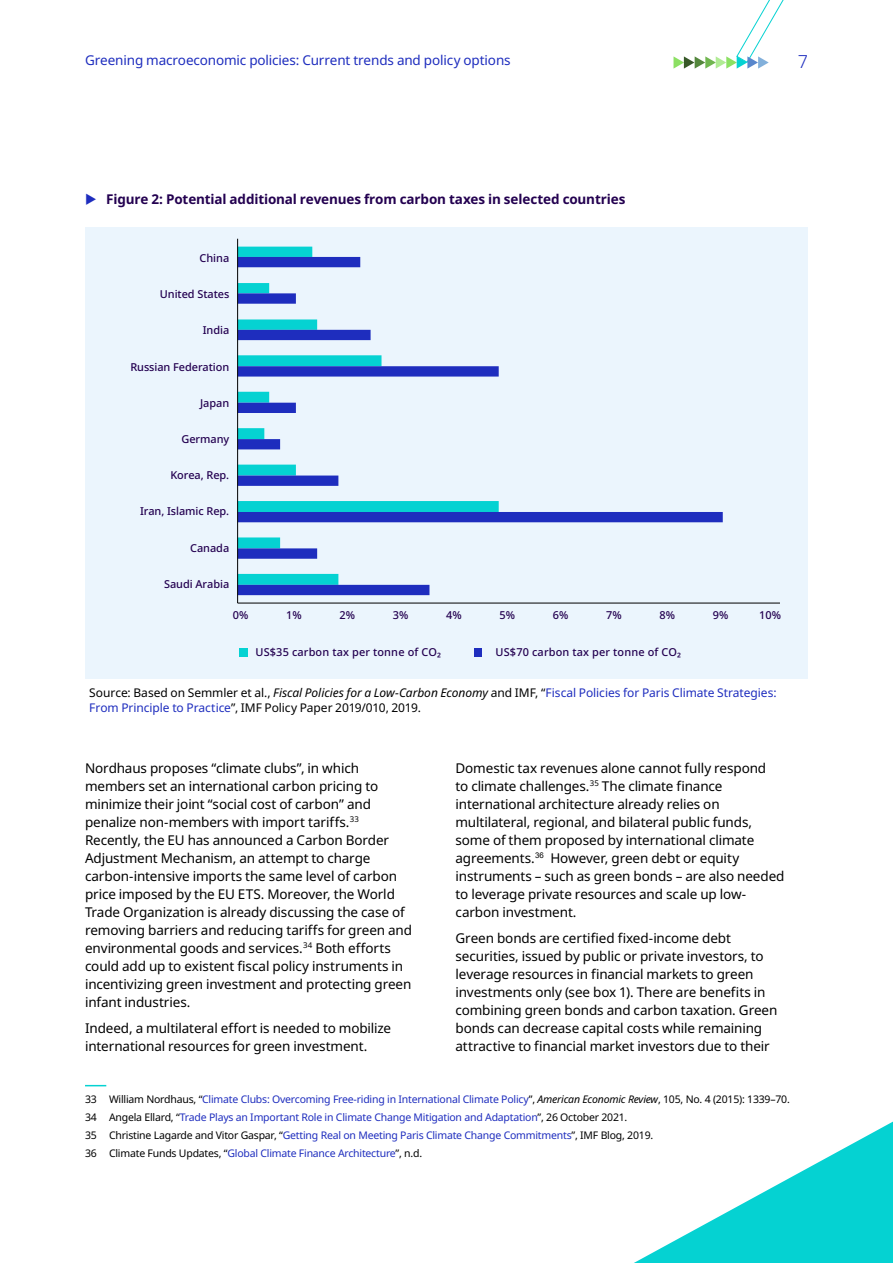
<style>
.page{position:relative;width:893px;height:1263px;background:#fff}
.page>*{position:absolute;margin:0;border:0;box-sizing:border-box;transform-origin:0 0}
.t1{font:300 18px "Noto Sans";color:#1e2dbe}
.Body{font:13.5px/18px "Noto Sans";letter-spacing:-.01em;color:#000}
.title_box{font:700 13.5px "Noto Sans";letter-spacing:-.01em;color:#230050}
.t2{font:13.5px "Noto Sans";letter-spacing:-.01em;color:#1e2dbe}
.source{font:12px/15px "Noto Sans";letter-spacing:-.005em;color:#000}
.t3{font:500 10.95px "Noto Sans";letter-spacing:-.005em;color:#230050}
.Briefing_A4-_footnot{font:10.5px "Noto Sans";letter-spacing:-.02em;color:#1e2dbe}
.Briefing_A4-_footnot-2{font:10.5px "Noto Sans";letter-spacing:-.02em;color:#000}
.s1{font-style:italic}
.s2{color:#1e2dbe}
.s3{color:#000}
.s4{font-style:italic;color:#000}
</style>
<div class="page">
<svg style="left:85px;top:1085px;width:21px;height:1px"></svg>
<div style="left:85px;top:227px;width:723px;height:450px;background:#ebf5fd"></div>
<div style="left:85px;top:674px;width:723px;height:5px;background:#ebf5fd"></div>
<svg style="left:238px;top:247px;width:122px;height:10px"></svg>
<svg style="left:238px;top:257px;width:485px;height:338px"></svg>
<hr style="left:237px;top:239px;width:1px;height:364px;background:#000">
<div style="left:239px;top:648px;width:9px;height:8px;background:#05d2d2"></div>
<div style="left:474px;top:648px;width:8px;height:8px;background:#1e2dbe"></div>
<hr style="left:238px;top:603px;width:542px;height:1px;background:#000">
<svg style="left:673px;top:0;width:111px;height:69px"></svg>
<svg style="left:634px;top:1121px;width:259px;height:142px"></svg>
<p class="t2" style="left:85px;top:51px;width:427px">Greening macroeconomic policies: Current trends and policy options</p>
<h1 class="t1" style="left:798px;top:49px;width:12px">7</h1>
<p class="title_box" style="left:106px;top:190px;width:521px">Figure 2: Potential additional revenues from carbon taxes in selected countries</p>
<p class="t3" style="left:200px;top:250px;width:31px">China</p>
<p class="t3" style="left:160px;top:286px;width:71px">United States</p>
<p class="t3" style="left:203px;top:323px;width:28px">India</p>
<p class="t3" style="left:130px;top:359px;width:100px">Russian Federation</p>
<p class="t3" style="left:200px;top:395px;width:31px">Japan</p>
<p class="t3" style="left:182px;top:431px;width:49px">Germany</p>
<p class="t3" style="left:170px;top:467px;width:60px">Korea, Rep.</p>
<p class="t3" style="left:140px;top:504px;width:91px">Iran, Islamic Rep.</p>
<p class="t3" style="left:190px;top:540px;width:41px">Canada</p>
<p class="t3" style="left:164px;top:576px;width:67px">Saudi Arabia</p>
<p class="t3" style="left:233px;top:608px;width:17px">0%</p>
<p class="t3" style="left:286px;top:608px;width:17px">1%</p>
<p class="t3" style="left:339px;top:608px;width:17px">2%</p>
<p class="t3" style="left:393px;top:608px;width:17px">3%</p>
<p class="t3" style="left:446px;top:608px;width:17px">4%</p>
<p class="t3" style="left:499px;top:608px;width:17px">5%</p>
<p class="t3" style="left:553px;top:608px;width:17px">6%</p>
<p class="t3" style="left:606px;top:608px;width:17px">7%</p>
<p class="t3" style="left:659px;top:608px;width:17px">8%</p>
<p class="t3" style="left:713px;top:608px;width:17px">9%</p>
<p class="t3" style="left:759px;top:608px;width:24px">10%</p>
<p class="t3" style="left:256px;top:644px;width:187px">US$35 carbon tax per tonne of CO₂</p>
<p class="t3" style="left:496px;top:644px;width:187px">US$70 carbon tax per tonne of CO₂</p>
<p class="source" style="left:89px;top:685px;width:689px">Source: Based on Semmler et al., <span class="s1">Fiscal Policies for a Low-Carbon Economy</span> and IMF, “<span class="s2">Fiscal Policies for Paris Climate Strategies:<br>From Principle to Practice</span>”, IMF Policy Paper 2019/010, 2019.</p>
<p class="Body" style="left:85px;top:759px;width:329px">Nordhaus proposes “climate clubs”, in which members set an international carbon pricing to minimize their joint “social cost of carbon” and penalize non-members with import tariffs.<sup>33<br></sup>Recently, the EU has announced a Carbon Border Adjustment Mechanism, an attempt to charge carbon-intensive imports the same level of carbon price imposed by the EU ETS. Moreover, the World Trade Organization is already discussing the case of removing barriers and reducing tariffs for green and environmental goods and services.<sup>34</sup> Both efforts could add up to existent fiscal policy instruments in incentivizing green investment and protecting green infant industries.</p>
<p class="Body" style="left:85px;top:1020px;width:308px">Indeed, a multilateral effort is needed to mobilize international resources for green investment.</p>
<p class="Body" style="left:455px;top:759px;width:331px">Domestic tax revenues alone cannot fully respond<br>to climate challenges.<sup>35</sup> The climate finance international architecture already relies on multilateral, regional, and bilateral public funds, some of them proposed by international climate agreements.<sup>36</sup> However, green debt or equity instruments – such as green bonds – are also needed to leverage private resources and scale up low&shy;carbon investment.</p>
<p class="Body" style="left:455px;top:930px;width:323px">Green bonds are certified fixed-income debt securities, issued by public or private investors, to leverage resources in financial markets to green investments only (see box 1). There are benefits in combining green bonds and carbon taxation. Green bonds can decrease capital costs while remaining attractive to financial market investors due to their</p>
<p class="Briefing_A4-_footnot" style="left:85px;top:1092px;width:706px"><span class="s3">33 William Nordhaus, “</span>Climate Clubs: Overcoming Free-riding in International Climate Policy<span class="s3">”,</span> <span class="s4">American Economic Review</span><span class="s3">, 105, No. 4 (2015): 1339–70.</span></p>
<p class="Briefing_A4-_footnot" style="left:85px;top:1110px;width:544px"><span class="s3">34 Angela Ellard, “</span>Trade Plays an Important Role in Climate Change Mitigation and Adaptation<span class="s3">”, 26 October 2021.</span></p>
<p class="Briefing_A4-_footnot-2" style="left:85px;top:1128px;width:570px">35 Christine Lagarde and Vitor Gaspar, “<span class="s2">Getting Real on Meeting Paris Climate Change Commitments</span>”, IMF Blog, 2019.</p>
<p class="Briefing_A4-_footnot" style="left:85px;top:1145px;width:339px"><span class="s3">36 Climate Funds Updates, “</span>Global Climate Finance Architecture<span class="s3">”, n.d.</span></p>
</div>
